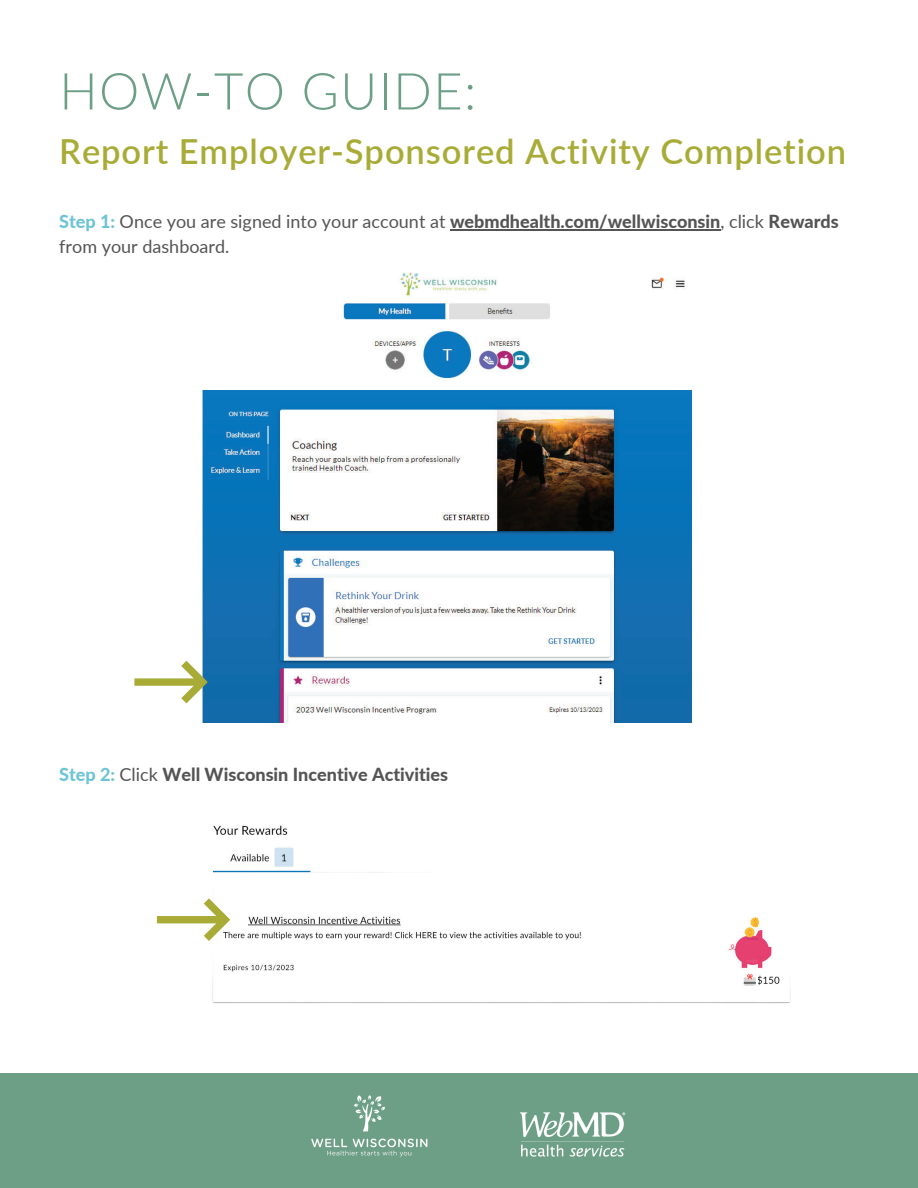
<style>
.page{position:relative;width:918px;height:1188px;background:#fff}
.page>*{position:absolute;margin:0;border:0;box-sizing:border-box;transform-origin:0 0}
.t1{font:300 50.85px "Lato";letter-spacing:.025em;color:#6d9f87}
.t2{font:600 34.5px "Lato";letter-spacing:.025em;color:#a8ac37}
.t3{font:18px/24.8px "Lato";color:#535453}
.t4{font:800 18px "Lato";color:#535453}
.s1{font-weight:800;color:#6ec4d5}
.s2{font-weight:800}
.s3{color:#6ec4d5}
.s4{font-weight:400}
</style>
<div class="page">
<div style="left:0;top:1073px;width:918px;height:115px;background:#6d9f87"></div>
<img style="left:311px;top:1095px;width:117px;height:62px">
<img style="left:519px;top:1112px;width:107px;height:45px">
<img style="left:186px;top:272px;width:506px;height:451px">
<svg style="left:134px;top:661px;width:73px;height:42px"></svg>
<img style="left:212px;top:825px;width:579px;height:179px">
<div style="left:215px;top:912px;width:32px;height:15px;background:#fff"></div>
<svg style="left:157px;top:898px;width:73px;height:43px"></svg>
<hr style="left:450px;top:230px;width:270px;height:1px;background:#535453">
<h1 class="t1" style="left:59px;top:59px;width:419px">HOW-TO GUIDE:</h1>
<h2 class="t2" style="left:59px;top:130px;width:788px">Report Employer-Sponsored Activity Completion</h2>
<p class="t3" style="left:59px;top:209px;width:781px"><span class="s1">Step 1:</span> Once you are signed into your account at <span class="s2">webmdhealth.com/wellwisconsin</span>, click <span class="s2">Rewards </span>from your dashboard.</p>
<p class="t4" style="left:59px;top:763px;width:390px"><span class="s3">Step 2:</span> <span class="s4">Click</span> Well Wisconsin Incentive Activities</p>
</div>
